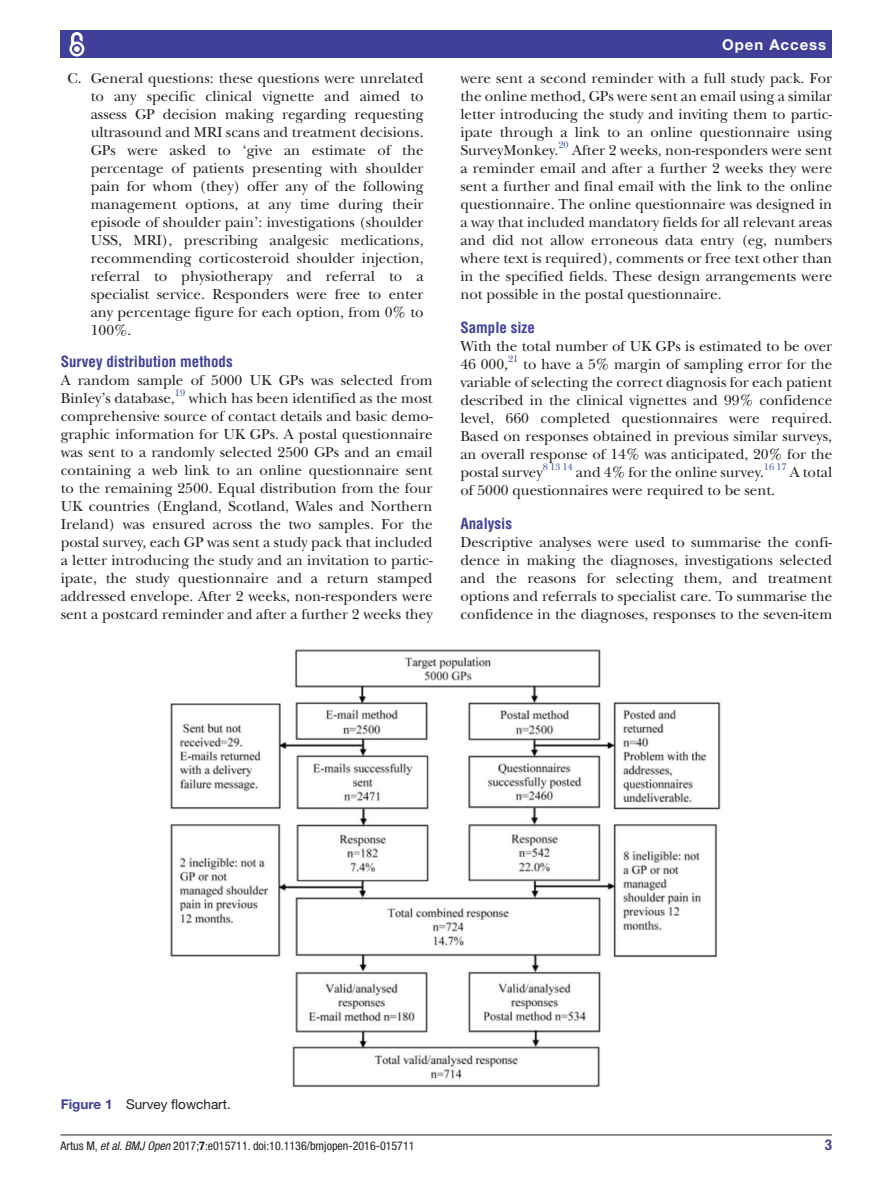
<style>
.page{position:relative;width:893px;height:1191px;background:#fff}
.page>*{position:absolute;margin:0;border:0;box-sizing:border-box;transform-origin:0 0}
.t1{font:15px/18px "New Baskerville";color:#231f20;text-align:justify}
.t2{font:700 condensed 15px "Helvetica LT Std";color:#414099}
.t3{font:700 15px "Helvetica Neue LT Std";letter-spacing:.065em;color:#fff}
.t4{font:700 condensed 15px "Helvetica Neue LT Std";color:#414099}
.t5{font:13.5px "Helvetica Neue LT Std";color:#231f20}
.t6{font:condensed 12px "Helvetica Neue LT Std";color:#231f20}
.t7{font:9.9px "New Baskerville";color:#3853a3}
.s1{font-weight:700;color:#414099}
.s2{font-style:italic}
.s3{font-weight:700}
</style>
<div class="page">
<hr style="left:61px;top:1134px;width:771px;height:1px;background:#231f20">
<div style="left:61px;top:31px;width:771px;height:27px;background:#414099"></div>
<svg style="left:69px;top:32px;width:16px;height:25px"></svg>
<img style="left:170px;top:649px;width:551px;height:439px">
<p class="t1" style="left:91px;top:69px;width:334px;text-indent:-23px">C. General questions: these questions were unrelated to any specific clinical vignette and aimed to assess GP decision making regarding requesting ultrasound and MRI scans and treatment decisions.<br>GPs were asked to ‘give an estimate of the percentage of patients presenting with shoulder pain for whom (they) offer any of the following management options, at any time during their episode of shoulder pain’: investigations (shoulder USS, MRI), prescribing analgesic medications, recommending corticosteroid shoulder injection, referral to physiotherapy and referral to a specialist service. Responders were free to enter any percentage figure for each option, from 0% to 100%.</p>
<p class="t2" style="left:61px;top:352px;width:173px">Survey distribution methods</p>
<p class="t1" style="left:61px;top:371px;width:373px">A random sample of 5000 UK GPs was selected from<br>Binley’s database,</p>
<p class="t7" style="left:175px;top:387px;width:12px">19</p>
<p class="t1" style="left:61px;top:389px;width:373px;text-indent:128px">which has been identified as the most comprehensive source of contact details and basic demo&shy;graphic information for UK GPs. A postal questionnaire was sent to a randomly selected 2500 GPs and an email containing a web link to an online questionnaire sent to the remaining 2500. Equal distribution from the four UK countries (England, Scotland, Wales and Northern Ireland) was ensured across the two samples. For the postal survey, each GP was sent a study pack that included a letter introducing the study and an invitation to partic&shy;ipate, the study questionnaire and a return stamped addressed envelope. After 2 weeks, non-responders were sent a postcard reminder and after a further 2 weeks they</p>
<p class="t3" style="left:722px;top:35px;width:106px">Open Access</p>
<p class="t1" style="left:460px;top:69px;width:373px">were sent a second reminder with a full study pack. For the online method, GPs were sent an email using a similar letter introducing the study and inviting them to partic&shy;ipate through a link to an online questionnaire using SurveyMonkey.</p>
<p class="t7" style="left:558px;top:139px;width:12px">20</p>
<p class="t1" style="left:460px;top:141px;width:373px;text-indent:112px">After 2 weeks, non-responders were sent a reminder email and after a further 2 weeks they were sent a further and final email with the link to the online questionnaire. The online questionnaire was designed in a way that included mandatory fields for all relevant areas and did not allow erroneous data entry (eg, numbers where text is required), comments or free text other than in the specified fields. These design arrangements were not possible in the postal questionnaire.</p>
<p class="t2" style="left:460px;top:318px;width:76px">Sample size</p>
<p class="t1" style="left:460px;top:337px;width:373px">With the total number of UK GPs is estimated to be over<br>46 000,</p>
<p class="t7" style="left:508px;top:353px;width:12px">21</p>
<p class="t1" style="left:460px;top:355px;width:373px;text-indent:63px">to have a 5% margin of sampling error for the variable of selecting the correct diagnosis for each patient described in the clinical vignettes and 99% confidence level, 660 completed questionnaires were required.<br>Based on responses obtained in previous similar surveys, an overall response of 14% was anticipated, 20% for the postal survey<sup>8</sup> <sup>13</sup> <sup>14</sup> and 4% for the online survey.</p>
<p class="t7" style="left:764px;top:461px;width:24px">16 17</p>
<p class="t1" style="left:790px;top:463px;width:44px">A total</p>
<p class="t1" style="left:460px;top:481px;width:316px">of 5000 questionnaires were required to be sent.</p>
<p class="t2" style="left:460px;top:514px;width:53px">Analysis</p>
<p class="t1" style="left:460px;top:533px;width:373px">Descriptive analyses were used to summarise the confi&shy;dence in making the diagnoses, investigations selected and the reasons for selecting them, and treatment options and referrals to specialist care. To summarise the confidence in the diagnoses, responses to the seven-item</p>
<p class="t5" style="left:61px;top:1096px;width:171px"><span class="s1">Figure 1</span> Survey flowchart.</p>
<p class="t6" style="left:61px;top:1138px;width:356px">Artus M, <span class="s2">et al</span>. <span class="s2">BMJ Open</span> 2017;<span class="s3">7</span>:e015711. doi:10.1136/bmjopen-2016-015711</p>
<p class="t4" style="left:825px;top:1135px;width:9px">3</p>
</div>
